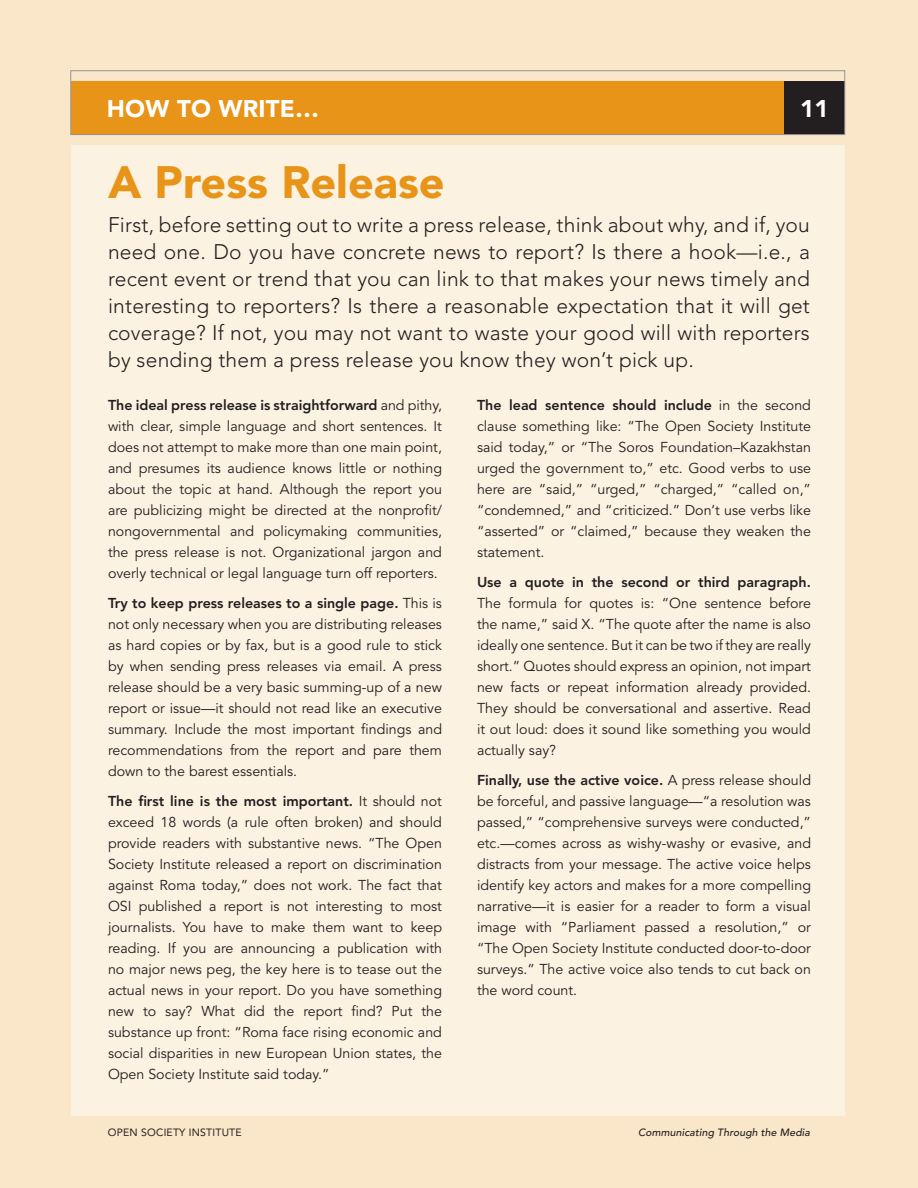
<style>
.page{position:relative;width:918px;height:1188px;background:#fae6c9}
.page>*{position:absolute;margin:0;border:0;box-sizing:border-box;transform-origin:0 0}
.HEADLINE{font:900 45px "Avenir";color:#e89418}
.HEADLINE-2{font:900 24px "Avenir";letter-spacing:.01em;color:#fff}
.HOW_TO_intro_text{font:300 21px/27px "Avenir";letter-spacing:.01em;color:#231f20;text-align:justify}
.HOW_TO_basic_text{font:14.25px/21px "Avenir";color:#231f20;text-align:justify}
.t1{font:italic 500 10.5px "Avenir";letter-spacing:.01em;color:#231f20}
.t2{font:10.5px "Avenir";letter-spacing:.02em;color:#231f20}
.s1{font-weight:800}
</style>
<div class="page">
<div style="left:71px;top:145px;width:774px;height:971px;background:#fcf2e2"></div>
<div style="left:71px;top:81px;width:774px;height:54px;background:#e89418"></div>
<div style="left:784px;top:81px;width:61px;height:54px;background:#231f20"></div>
<div style="left:70px;top:70px;width:775px;height:65px;border:1px solid #939598"></div>
<p class="HEADLINE-2" style="left:107px;top:94px;width:214px">HOW TO WRITE…</p>
<p class="HEADLINE-2" style="left:800px;top:94px;width:30px">11</p>
<p class="HEADLINE" style="left:108px;top:155px;width:338px">A Press Release</p>
<p class="HOW_TO_intro_text" style="left:108px;top:211px;width:704px">First, before setting out to write a press release, think about why, and if, you need one. Do you have concrete news to report? Is there a hook—i.e., a recent event or trend that you can link to that makes your news timely and interesting to reporters? Is there a reasonable expectation that it will get coverage? If not, you may not want to waste your good will with reporters by sending them a press release you know they won’t pick up.</p>
<p class="HOW_TO_basic_text" style="left:108px;top:395px;width:336px"><span class="s1">The ideal press release is straightforward</span> and pithy, with clear, simple language and short sentences. It does not attempt to make more than one main point, and presumes its audience knows little or nothing about the topic at hand. Although the report you are publicizing might be directed at the nonprofit/ nongovernmental and policymaking communities, the press release is not. Organizational jargon and overly technical or legal language turn off reporters.</p>
<p class="HOW_TO_basic_text" style="left:108px;top:593px;width:336px"><span class="s1">Try to keep press releases to a single page.</span> This is not only necessary when you are distributing releases as hard copies or by fax, but is a good rule to stick by when sending press releases via email. A press release should be a very basic summing-up of a new report or issue—it should not read like an executive summary. Include the most important findings and recommendations from the report and pare them down to the barest essentials.</p>
<p class="HOW_TO_basic_text" style="left:108px;top:791px;width:336px"><span class="s1">The first line is the most important.</span> It should not exceed 18 words (a rule often broken) and should provide readers with substantive news. “The Open Society Institute released a report on discrimination against Roma today,” does not work. The fact that OSI published a report is not interesting to most journalists. You have to make them want to keep reading. If you are announcing a publication with no major news peg, the key here is to tease out the actual news in your report. Do you have something new to say? What did the report find? Put the substance up front: “Roma face rising economic and social disparities in new European Union states, the Open Society Institute said today.”</p>
<p class="HOW_TO_basic_text" style="left:477px;top:395px;width:336px"><span class="s1">The lead sentence should include</span> in the second clause something like: “The Open Society Institute said today,” or “The Soros Foundation–Kazakhstan urged the government to,” etc. Good verbs to use here are “said,” “urged,” “charged,” “called on,” “condemned,” and “criticized.” Don’t use verbs like “asserted” or “claimed,” because they weaken the statement.</p>
<p class="HOW_TO_basic_text" style="left:477px;top:572px;width:336px"><span class="s1">Use a quote in the second or third paragraph.<br></span>The formula for quotes is: “One sentence before the name,” said X. “The quote after the name is also ideally one sentence. But it can be two if they are really short.” Quotes should express an opinion, not impart new facts or repeat information already provided.<br>They should be conversational and assertive. Read it out loud: does it sound like something you would actually say?</p>
<p class="HOW_TO_basic_text" style="left:477px;top:770px;width:336px"><span class="s1">Finally, use the active voice.</span> A press release should be forceful, and passive language—“a resolution was passed,” “comprehensive surveys were conducted,” etc.—comes across as wishy-washy or evasive, and distracts from your message. The active voice helps identify key actors and makes for a more compelling narrative—it is easier for a reader to form a visual image with “Parliament passed a resolution,” or “The Open Society Institute conducted door-to-door surveys.” The active voice also tends to cut back on the word count.</p>
<p class="t2" style="left:108px;top:1127px;width:136px">OPEN SOCIETY INSTITUTE</p>
<p class="t1" style="left:638px;top:1127px;width:173px">Communicating Through the Media</p>
</div>
